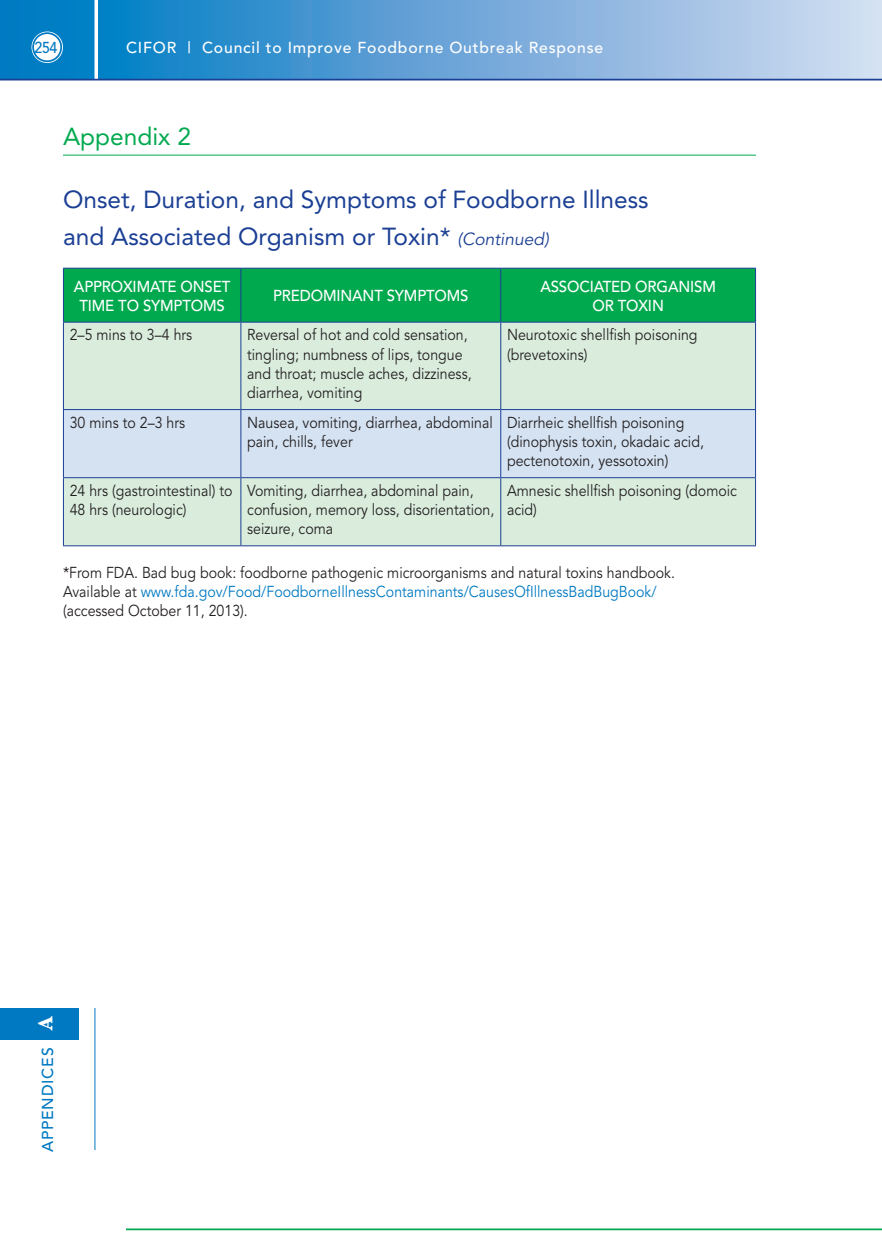
<style>
.page{position:relative;width:882px;height:1260px;background:#fff}
.page>*{position:absolute;margin:0;border:0;box-sizing:border-box;transform-origin:0 0}
.Body_Copy{font:24.5px "Avenir";color:#1b3f94}
.t1{font:24.5px "Avenir";color:#00a94e}
.t2{font:700 21px "Baskerville";color:#fff}
.Table_and_Box{font:15.75px/19.2px "Avenir";color:#231f20;scale:.9 1}
.Table_and_Box-2{font:500 15.75px/19.2px "Avenir";letter-spacing:-.01em;color:#fff;text-align:center;scale:.95 1}
.Table_and_Box-3{font:500 15.75px "Avenir";letter-spacing:.05em;color:#fff}
.t3{font:500 15.75px "Avenir";letter-spacing:.05em;color:#0079c2}
.t4{font:500 15.75px "Avenir";letter-spacing:.05em;color:#0079c2;scale:.9 1}
.s1{font-style:italic;font-size:17.5px}
.s2{color:#0079c2}
</style>
<div class="page">
<div style="left:0;top:1008px;width:79px;height:32px;background:#0079c2"></div>
<hr style="left:94px;top:1008px;width:1px;height:142px;background:#0079c2">
<div style="left:0;top:0;width:882px;height:79px;background:linear-gradient(to right,#0073c0,#d8daf0)"></div>
<hr style="left:126px;top:1228px;width:756px;height:2px;background:#00a94e">
<div style="left:32px;top:32px;width:31px;height:31px;border:5px solid #fff;border-radius:50%"></div>
<div style="left:33px;top:33px;width:28px;height:28px;background:#fff;border-radius:50%"></div>
<div style="left:32px;top:32px;width:30px;height:30px;border:2px solid #0079c2;border-radius:50%"></div>
<svg style="left:94px;top:0;width:4px;height:81px"></svg>
<hr style="left:0;top:79px;width:882px;height:1px;background:#1b3f94">
<hr style="left:63px;top:155px;width:693px;height:1px;background:#00a94e">
<div style="left:64px;top:269px;width:691px;height:53px;background:#00a94e"></div>
<div style="left:64px;top:323px;width:691px;height:222px;background:#daeddd"></div>
<div style="left:64px;top:410px;width:691px;height:67px;background:#d4e2f2"></div>
<hr style="left:63px;top:268px;width:178px;height:1px;background:#1b3f94">
<hr style="left:63px;top:269px;width:1px;height:53px;background:#1b3f94">
<hr style="left:241px;top:268px;width:260px;height:1px;background:#1b3f94">
<hr style="left:240px;top:269px;width:1px;height:53px;background:#1b3f94">
<hr style="left:501px;top:268px;width:255px;height:1px;background:#1b3f94">
<hr style="left:500px;top:269px;width:1px;height:53px;background:#1b3f94">
<hr style="left:755px;top:269px;width:1px;height:53px;background:#1b3f94">
<hr style="left:63px;top:322px;width:178px;height:1px;background:#1b3f94">
<hr style="left:63px;top:323px;width:1px;height:86px;background:#1b3f94">
<hr style="left:241px;top:322px;width:260px;height:1px;background:#1b3f94">
<hr style="left:240px;top:323px;width:1px;height:86px;background:#1b3f94">
<hr style="left:501px;top:322px;width:255px;height:1px;background:#1b3f94">
<hr style="left:500px;top:323px;width:1px;height:86px;background:#1b3f94">
<hr style="left:755px;top:323px;width:1px;height:86px;background:#1b3f94">
<hr style="left:63px;top:409px;width:178px;height:1px;background:#1b3f94">
<hr style="left:63px;top:410px;width:1px;height:67px;background:#1b3f94">
<hr style="left:241px;top:409px;width:260px;height:1px;background:#1b3f94">
<hr style="left:240px;top:410px;width:1px;height:67px;background:#1b3f94">
<hr style="left:501px;top:409px;width:255px;height:1px;background:#1b3f94">
<hr style="left:500px;top:410px;width:1px;height:67px;background:#1b3f94">
<hr style="left:755px;top:410px;width:1px;height:67px;background:#1b3f94">
<hr style="left:63px;top:477px;width:178px;height:1px;background:#1b3f94">
<hr style="left:63px;top:478px;width:1px;height:67px;background:#1b3f94">
<hr style="left:241px;top:477px;width:260px;height:1px;background:#1b3f94">
<hr style="left:240px;top:478px;width:1px;height:67px;background:#1b3f94">
<hr style="left:501px;top:477px;width:255px;height:1px;background:#1b3f94">
<hr style="left:500px;top:478px;width:1px;height:67px;background:#1b3f94">
<hr style="left:755px;top:478px;width:1px;height:67px;background:#1b3f94">
<hr style="left:63px;top:545px;width:178px;height:1px;background:#1b3f94">
<hr style="left:241px;top:545px;width:260px;height:1px;background:#1b3f94">
<hr style="left:501px;top:545px;width:255px;height:1px;background:#1b3f94">
<p class="t4" style="left:35px;top:39px;width:27px">254</p>
<p class="Table_and_Box-3" style="left:126px;top:39px;width:479px">CIFOR | Council to Improve Foodborne Outbreak Response</p>
<p class="t1" style="left:63px;top:122px;width:129px">Appendix 2</p>
<p class="Body_Copy" style="left:63px;top:185px;width:587px">Onset, Duration, and Symptoms of Foodborne Illness</p>
<p class="Body_Copy" style="left:63px;top:223px;width:487px">and Associated Organism or Toxin* <span class="s1">(Continued)</span></p>
<p class="Table_and_Box-2" style="left:74px;top:277px;width:166px">APPROXIMATE ONSET<br>TIME TO SYMPTOMS</p>
<p class="Table_and_Box-2" style="left:273px;top:287px;width:207px">PREDOMINANT SYMPTOMS</p>
<p class="Table_and_Box-2" style="left:540px;top:277px;width:186px">ASSOCIATED ORGANISM</p>
<p class="Table_and_Box-2" style="left:592px;top:296px;width:77px">OR TOXIN</p>
<p class="Table_and_Box" style="left:70px;top:326px;width:138px">2–5 mins to 3–4 hrs</p>
<p class="Table_and_Box" style="left:247px;top:326px;width:251px">Reversal of hot and cold sensation, tingling; numbness of lips, tongue and throat; muscle aches, dizziness, diarrhea, vomiting</p>
<p class="Table_and_Box" style="left:507px;top:326px;width:213px">Neurotoxic shellfish poisoning (brevetoxins)</p>
<p class="Table_and_Box" style="left:70px;top:413px;width:130px">30 mins to 2–3 hrs</p>
<p class="Table_and_Box" style="left:247px;top:413px;width:275px">Nausea, vomiting, diarrhea, abdominal pain, chills, fever</p>
<p class="Table_and_Box" style="left:507px;top:413px;width:220px">Diarrheic shellfish poisoning (dinophysis toxin, okadaic acid, pectenotoxin, yessotoxin)</p>
<p class="Table_and_Box" style="left:70px;top:481px;width:183px">24 hrs (gastrointestinal) to<br>48 hrs (neurologic)</p>
<p class="Table_and_Box" style="left:247px;top:481px;width:276px">Vomiting, diarrhea, abdominal pain, confusion, memory loss, disorientation, seizure, coma</p>
<p class="Table_and_Box" style="left:507px;top:481px;width:257px">Amnesic shellfish poisoning (domoic acid)</p>
<p class="Table_and_Box" style="left:63px;top:563px;width:679px">*From FDA. Bad bug book: foodborne pathogenic microorganisms and natural toxins handbook.<br>Available at <span class="s2">www.fda. gov/Food/FoodborneIllnessContaminants/CausesOfIllnessBadBugBook/ </span>(accessed October 11, 2013).</p>
<h2 class="t2" style="left:31px;top:1030px;width:16px;rotate:-90deg">A</h2>
<p class="t3" style="left:39px;top:1152px;width:106px;rotate:-90deg">APPENDICES</p>
</div>
